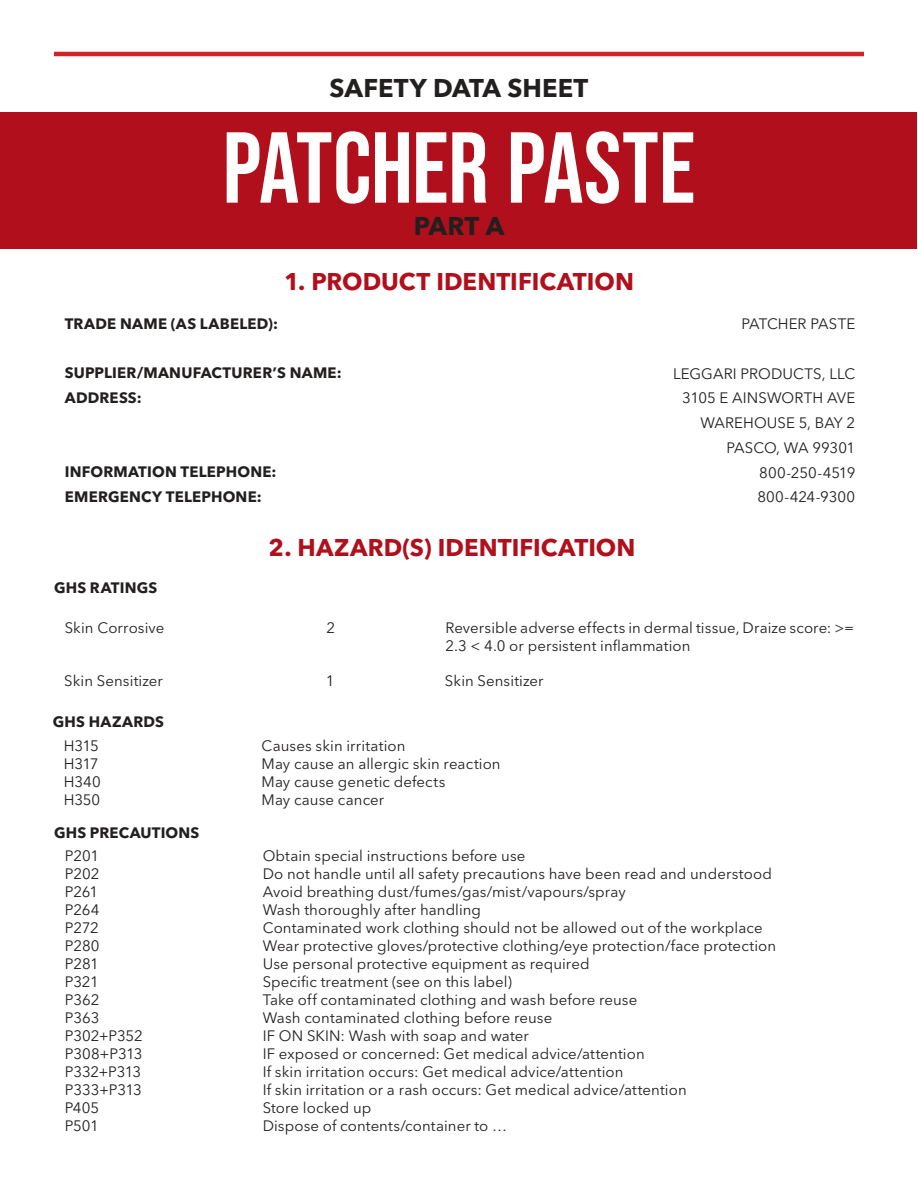
<style>
.page{position:relative;width:918px;height:1188px;background:#fff}
.page>*{position:absolute;margin:0;border:0;box-sizing:border-box;transform-origin:0 0}
.t1{font:100.5px "Bebas Neue";letter-spacing:-.005em;color:#fff}
.t2{font:700 25.5px "Avenir Next LT Pro";letter-spacing:.005em;color:#221f1f}
.t3{font:700 24px "Avenir Next LT Pro";color:#b00f1b}
.t4{font:15px/18px "Avenir Next LT Pro";letter-spacing:.005em;color:#221f1f}
.t5{font:700 15px/24.8px "Avenir Next LT Pro";letter-spacing:.01em;color:#221f1f}
</style>
<div class="page">
<div style="left:1px;top:112px;width:916px;height:136px;background:#b00f1b"></div>
<hr style="left:54px;top:52px;width:810px;height:4px;background:#d12229">
<h2 class="t2" style="left:330px;top:77px;width:260px">SAFETY DATA SHEET</h2>
<h1 class="t1" style="left:223px;top:109px;width:474px">PATCHER PASTE</h1>
<h2 class="t2" style="left:414px;top:216px;width:92px">PART A</h2>
<h3 class="t3" style="left:284px;top:272px;width:351px">1. PRODUCT IDENTIFICATION</h3>
<p class="t5" style="left:65px;top:313px;width:215px">TRADE NAME (AS LABELED):</p>
<p class="t5" style="left:65px;top:362px;width:279px">SUPPLIER/MANUFACTURER’S NAME:<br>ADDRESS:</p>
<p class="t5" style="left:65px;top:461px;width:213px">INFORMATION TELEPHONE:<br>EMERGENCY TELEPHONE:</p>
<p class="t5" style="left:54px;top:577px;width:105px">GHS RATINGS</p>
<h3 class="t3" style="left:269px;top:537px;width:368px">2. HAZARD(S) IDENTIFICATION</h3>
<p class="t4" style="left:741px;top:316px;width:115px">PATCHER PASTE</p>
<p class="t4" style="left:673px;top:362px;width:184px;line-height:24.8px;text-align:right">LEGGARI PRODUCTS, LLC<br>3105 E AINSWORTH AVE<br>WAREHOUSE 5, BAY 2<br>PASCO, WA 99301<br>800-250-4519<br>800-424-9300</p>
<p class="t4" style="left:65px;top:620px;width:101px">Skin Corrosive</p>
<p class="t4" style="left:64px;top:673px;width:100px">Skin Sensitizer</p>
<p class="t5" style="left:53px;top:711px;width:113px">GHS HAZARDS</p>
<p class="t4" style="left:64px;top:738px;width:39px">H315<br>H317<br>H340<br>H350</p>
<p class="t5" style="left:54px;top:821px;width:147px">GHS PRECAUTIONS</p>
<p class="t4" style="left:65px;top:848px;width:80px">P201<br>P202<br>P261<br>P264<br>P272<br>P280<br>P281<br>P321<br>P362<br>P363<br>P302+P352<br>P308+P313<br>P332+P313<br>P333+P313<br>P405<br>P501</p>
<p class="t4" style="left:326px;top:620px;width:10px">2</p>
<p class="t4" style="left:446px;top:620px;width:410px">Reversible adverse effects in dermal tissue, Draize score: &gt;=<br>2.3 &lt; 4.0 or persistent inflammation</p>
<p class="t4" style="left:326px;top:673px;width:10px">1</p>
<p class="t4" style="left:445px;top:673px;width:100px">Skin Sensitizer</p>
<p class="t4" style="left:262px;top:738px;width:241px">Causes skin irritation<br>May cause an allergic skin reaction<br>May cause genetic defects<br>May cause cancer</p>
<p class="t4" style="left:263px;top:848px;width:515px">Obtain special instructions before use<br>Do not handle until all safety precautions have been read and understood Avoid breathing dust/fumes/gas/mist/vapours/spray<br>Wash thoroughly after handling<br>Contaminated work clothing should not be allowed out of the workplace Wear protective gloves/protective clothing/eye protection/face protection Use personal protective equipment as required<br>Specific treatment (see on this label)<br>Take off contaminated clothing and wash before reuse<br>Wash contaminated clothing before reuse<br>IF ON SKIN: Wash with soap and water<br>IF exposed or concerned: Get medical advice/attention<br>If skin irritation occurs: Get medical advice/attention<br>If skin irritation or a rash occurs: Get medical advice/attention<br>Store locked up<br>Dispose of contents/container to …</p>
</div>
